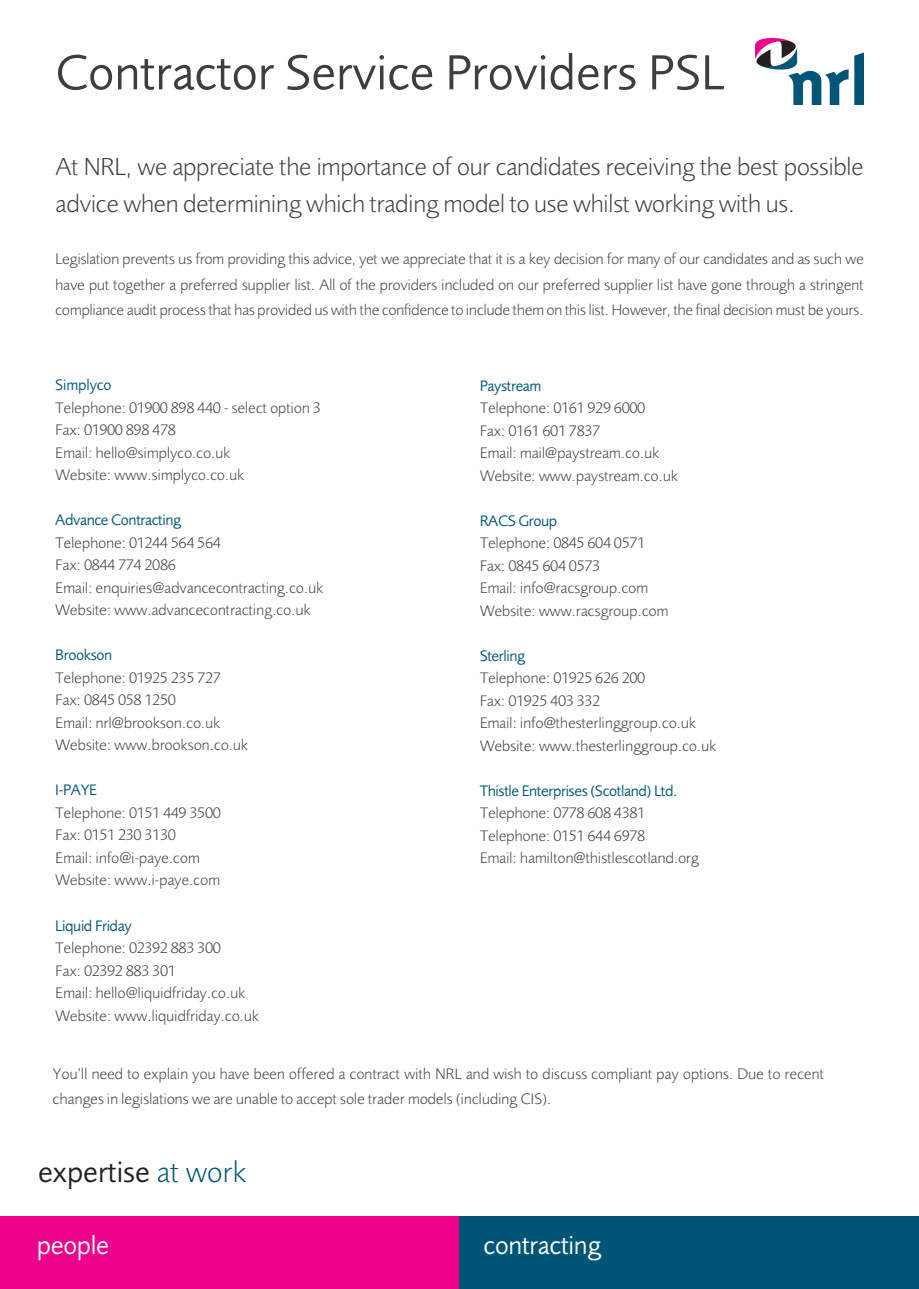
<style>
.page{position:relative;width:919px;height:1289px;background:#fff}
.page>*{position:absolute;margin:0;border:0;box-sizing:border-box;transform-origin:0 0}
.t1{font:51px "Foundry Sans";color:#3e3e3f}
.t2{font:30.6px "Foundry Sans";color:#231f20}
.t3{font:26.85px "Foundry Sans";letter-spacing:-.01em;color:#fff}
.t4{font:300 25.5px/37.5px "Foundry Sans";letter-spacing:-.02em;color:#3e3e3f}
.t5{font:300 15.75px/22.5px "Foundry Sans";letter-spacing:-.01em;color:#3e3e3f}
.t6{font:15.75px "Foundry Sans";letter-spacing:-.025em;color:#015677}
.s1{font-weight:400;color:#015677}
.s2{font-weight:300;color:#015677}
</style>
<div class="page">
<img style="left:755px;top:38px;width:108px;height:67px">
<div style="left:0;top:1216px;width:459px;height:72px;background:#ed028c"></div>
<div style="left:459px;top:1216px;width:459px;height:72px;background:#015677"></div>
<p class="t1" style="left:55px;top:43px;width:670px">Contractor Service Providers PSL</p>
<p class="t4" style="left:55px;top:147px;width:809px">At NRL, we appreciate the importance of our candidates receiving the best possible advice when determining which trading model to use whilst working with us.</p>
<p class="t5" style="left:55px;top:246px;width:809px;line-height:25.5px;text-align:justify">Legislation prevents us from providing this advice, yet we appreciate that it is a key decision for many of our candidates and as such we have put together a preferred supplier list. All of the providers included on our preferred supplier list have gone through a stringent compliance audit process that has provided us with the confidence to include them on this list. However, the final decision must be yours.</p>
<p class="t6" style="left:55px;top:376px;width:58px">Simplyco</p>
<p class="t5" style="left:55px;top:396px;width:267px">Telephone: 01900 898 440 - select option 3</p>
<p class="t5" style="left:55px;top:418px;width:122px">Fax: 01900 898 478</p>
<p class="t5" style="left:55px;top:441px;width:177px">Email: hello@simplyco.co.uk</p>
<p class="t5" style="left:55px;top:463px;width:191px">Website: www.simplyco.co.uk</p>
<p class="t6" style="left:55px;top:511px;width:127px">Advance Contracting</p>
<p class="t5" style="left:55px;top:531px;width:167px">Telephone: 01244 564 564</p>
<p class="t5" style="left:55px;top:553px;width:122px">Fax: 0844 774 2086</p>
<p class="t5" style="left:55px;top:576px;width:270px">Email: enquiries@advancecontracting.co.uk</p>
<p class="t5" style="left:55px;top:598px;width:257px">Website: www.advancecontracting.co.uk</p>
<p class="t6" style="left:55px;top:646px;width:59px">Brookson</p>
<p class="t5" style="left:55px;top:666px;width:167px">Telephone: 01925 235 727</p>
<p class="t5" style="left:55px;top:688px;width:122px">Fax: 0845 058 1250</p>
<p class="t5" style="left:55px;top:711px;width:167px">Email: nrl@brookson.co.uk</p>
<p class="t5" style="left:55px;top:733px;width:194px">Website: www.brookson.co.uk</p>
<p class="t6" style="left:55px;top:781px;width:43px">I-PAYE</p>
<p class="t5" style="left:55px;top:801px;width:167px">Telephone: 0151 449 3500</p>
<p class="t5" style="left:55px;top:824px;width:122px">Fax: 0151 230 3130</p>
<p class="t5" style="left:55px;top:846px;width:146px">Email: info@i-paye.com</p>
<p class="t5" style="left:55px;top:869px;width:166px">Website: www.i-paye.com</p>
<p class="t6" style="left:55px;top:916px;width:78px">Liquid Friday</p>
<p class="t5" style="left:55px;top:936px;width:167px">Telephone: 02392 883 300</p>
<p class="t5" style="left:55px;top:959px;width:122px">Fax: 02392 883 301</p>
<p class="t5" style="left:55px;top:981px;width:191px">Email: hello@liquidfriday.co.uk</p>
<p class="t5" style="left:55px;top:1004px;width:205px">Website: www.liquidfriday.co.uk</p>
<p class="t5" style="left:479px;top:374px;width:200px"><span class="s1">Paystream<br></span>Telephone: 0161 929 6000<br>Fax: 0161 601 7837<br>Email: mail@paystream.co.uk<br>Website: www.paystream.co.uk</p>
<p class="t5" style="left:479px;top:509px;width:190px"><span class="s1">RACS Group<br></span>Telephone: 0845 604 0571<br>Fax: 0845 604 0573<br>Email: info@racsgroup.com<br>Website: www.racsgroup.com</p>
<p class="t5" style="left:479px;top:644px;width:238px"><span class="s1">Sterling<br></span>Telephone: 01925 626 200<br>Fax: 01925 403 332<br>Email: info@thesterlinggroup.co.uk<br>Website: www.thesterlinggroup.co.uk</p>
<p class="t5" style="left:479px;top:779px;width:221px"><span class="s1">Thistle Enterprises (Scotland) Ltd.<br></span>Telephone: 0778 608 4381<br>Telephone: 0151 644 6978<br>Email: hamilton@thistlescotland.org</p>
<p class="t5" style="left:53px;top:1060px;width:772px;line-height:25.5px">You’ll need to explain you have been offered a contract with NRL and wish to discuss compliant pay options. Due to recent changes in legislations we are unable to accept sole trader models (including CIS).</p>
<p class="t2" style="left:38px;top:1154px;width:210px">expertise <span class="s2">at work</span></p>
<p class="t3" style="left:37px;top:1229px;width:74px">people</p>
<p class="t3" style="left:483px;top:1229px;width:119px">contracting</p>
</div>
